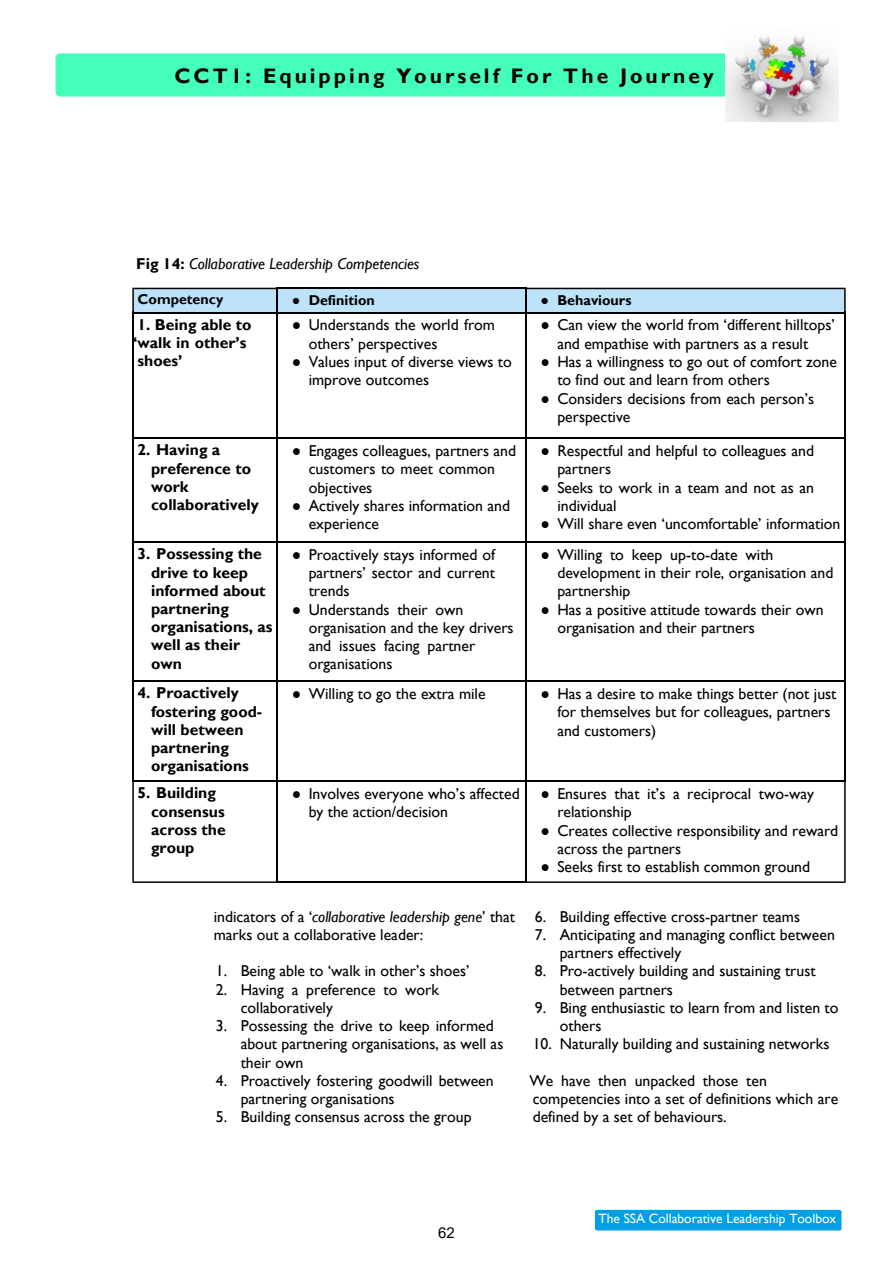
<style>
.page{position:relative;width:893px;height:1263px;background:#fff}
.page>*{position:absolute;margin:0;border:0;box-sizing:border-box;transform-origin:0 0}
.t1{font:700 21px "Gill Sans";letter-spacing:.145em;color:#000}
.t2{font:15.75px/18.3px "Gill Sans";color:#000}
.t3{font:700 15.75px/18.3px "Gill Sans";color:#000}
.t4{font:italic 15.75px "Gill Sans";color:#000}
.t5{font:15px "Arial";color:#000}
.t6{font:700 14.25px "Gill Sans";color:#000}
.t7{font:13.5px "Gill Sans";color:#fff}
.s1{font-weight:700;font-style:normal}
.s2{font-family:"Times New Roman"}
.s3{font-style:italic}
</style>
<div class="page">
<div style="left:56px;top:53px;width:783px;height:44px;background:#43ffba;border-radius:4px"></div>
<img style="left:726px;top:36px;width:113px;height:86px">
<div style="left:595px;top:1210px;width:246px;height:20px;background:#00a0e4;border-radius:2px"></div>
<div style="left:277px;top:288px;width:249px;height:25px;background:#bce3fa"></div>
<hr style="left:276px;top:288px;width:251px;height:1px;background:#000">
<hr style="left:276px;top:312px;width:251px;height:1px;background:#000">
<hr style="left:132px;top:437px;width:146px;height:2px;background:#000">
<hr style="left:276px;top:437px;width:251px;height:2px;background:#000">
<hr style="left:525px;top:437px;width:321px;height:2px;background:#000">
<hr style="left:132px;top:541px;width:146px;height:2px;background:#000">
<hr style="left:276px;top:541px;width:251px;height:2px;background:#000">
<hr style="left:525px;top:541px;width:321px;height:2px;background:#000">
<hr style="left:132px;top:680px;width:146px;height:2px;background:#000">
<hr style="left:276px;top:680px;width:251px;height:2px;background:#000">
<hr style="left:525px;top:680px;width:321px;height:2px;background:#000">
<hr style="left:276px;top:780px;width:251px;height:2px;background:#000">
<hr style="left:276px;top:881px;width:251px;height:2px;background:#000">
<svg style="left:132px;top:288px;width:144px;height:25px;background:#a9cce1"></svg>
<hr style="left:132px;top:312px;width:2px;height:127px;background:#000">
<hr style="left:132px;top:437px;width:2px;height:106px;background:#000">
<hr style="left:132px;top:541px;width:2px;height:141px;background:#000">
<hr style="left:132px;top:680px;width:2px;height:102px;background:#000">
<svg style="left:132px;top:780px;width:144px;height:103px"></svg>
<hr style="left:276px;top:288px;width:2px;height:25px;background:#000">
<hr style="left:276px;top:312px;width:2px;height:127px;background:#000">
<hr style="left:276px;top:437px;width:2px;height:106px;background:#000">
<hr style="left:276px;top:541px;width:2px;height:141px;background:#000">
<hr style="left:276px;top:680px;width:2px;height:102px;background:#000">
<hr style="left:276px;top:780px;width:2px;height:103px;background:#000">
<hr style="left:525px;top:312px;width:2px;height:127px;background:#000">
<hr style="left:525px;top:437px;width:2px;height:106px;background:#000">
<hr style="left:525px;top:541px;width:2px;height:141px;background:#000">
<hr style="left:525px;top:680px;width:2px;height:102px;background:#000">
<svg style="left:525px;top:288px;width:321px;height:25px;background:#a9cce1"></svg>
<hr style="left:844px;top:312px;width:2px;height:127px;background:#000">
<hr style="left:844px;top:437px;width:2px;height:106px;background:#000">
<hr style="left:844px;top:541px;width:2px;height:141px;background:#000">
<hr style="left:844px;top:680px;width:2px;height:102px;background:#000">
<svg style="left:525px;top:780px;width:321px;height:103px"></svg>
<h1 class="t1" style="left:174px;top:68px;width:541px">CCT1: Equipping Yourself For The Journey</h1>
<p class="t4" style="left:136px;top:259px;width:285px"><span class="s1">Fig 14:</span> Collaborative Leadership Competencies</p>
<p class="t6" style="left:138px;top:294px;width:87px">Competency</p>
<p class="t6" style="left:292px;top:295px;width:84px"><span class="s2">●</span> Definition</p>
<p class="t6" style="left:540px;top:295px;width:92px"><span class="s2">●</span> Behaviours</p>
<p class="t3" style="left:133px;top:317px;width:120px">1. Being able to ‘walk in other’s shoes’</p>
<p class="t2" style="left:309px;top:318px;width:188px;text-indent:-17px"><span class="s2">●</span> Understands the world from others’ perspectives</p>
<p class="t2" style="left:557px;top:318px;width:279px;text-indent:-17px"><span class="s2">●</span> Can view the world from ‘different hilltops’ and empathise with partners as a result</p>
<p class="t2" style="left:557px;top:354px;width:281px;text-indent:-17px"><span class="s2">●</span> Has a willingness to go out of comfort zone to find out and learn from others</p>
<p class="t2" style="left:557px;top:391px;width:258px;text-indent:-17px"><span class="s2">●</span> Considers decisions from each person’s perspective</p>
<p class="t2" style="left:309px;top:354px;width:205px;text-indent:-17px"><span class="s2">●</span> Values input of diverse views to improve outcomes</p>
<p class="t3" style="left:151px;top:443px;width:109px;text-indent:-14px">2. Having a preference to work collaboratively</p>
<p class="t2" style="left:309px;top:443px;width:209px;text-indent:-17px"><span class="s2">●</span> Engages colleagues, partners and customers to meet common objectives</p>
<p class="t2" style="left:309px;top:498px;width:203px;text-indent:-17px"><span class="s2">●</span> Actively shares information and experience</p>
<p class="t3" style="left:151px;top:546px;width:123px;text-indent:-14px">3. Possessing the drive to keep informed about partnering organisations, as well as their own</p>
<p class="t2" style="left:309px;top:547px;width:188px;text-align:justify;text-indent:-17px"><span class="s2">●</span> Proactively stays informed of partners’ sector and current trends</p>
<p class="t2" style="left:309px;top:602px;width:206px;text-indent:-17px"><span class="s2">●</span> Understands their own organisation and the key drivers and issues facing partner organisations</p>
<p class="t2" style="left:557px;top:443px;width:258px;text-indent:-17px"><span class="s2">●</span> Respectful and helpful to colleagues and partners</p>
<p class="t2" style="left:557px;top:480px;width:258px;text-indent:-17px"><span class="s2">●</span> Seeks to work in a team and not as an individual</p>
<p class="t2" style="left:540px;top:516px;width:301px"><span class="s2">●</span> Will share even ‘uncomfortable’ information</p>
<p class="t2" style="left:557px;top:547px;width:278px;text-indent:-17px"><span class="s2">●</span> Willing to keep up-to-date with development in their role, organisation and partnership</p>
<p class="t2" style="left:557px;top:602px;width:268px;text-indent:-17px"><span class="s2">●</span> Has a positive attitude towards their own organisation and their partners</p>
<p class="t3" style="left:151px;top:686px;width:113px;text-indent:-14px">4. Proactively fostering good&shy;will between partnering organisations</p>
<p class="t2" style="left:292px;top:686px;width:195px"><span class="s2">●</span> Willing to go the extra mile</p>
<p class="t2" style="left:557px;top:686px;width:281px;text-indent:-17px"><span class="s2">●</span> Has a desire to make things better (not just for themselves but for colleagues, partners and customers)</p>
<p class="t3" style="left:151px;top:786px;width:76px;text-indent:-14px">5. Building consensus across the group</p>
<p class="t2" style="left:309px;top:786px;width:213px;text-indent:-17px"><span class="s2">●</span> Involves everyone who’s affected by the action/decision</p>
<p class="t2" style="left:557px;top:786px;width:258px;text-indent:-17px"><span class="s2">●</span> Ensures that it’s a reciprocal two-way relationship</p>
<p class="t2" style="left:557px;top:823px;width:282px;text-indent:-17px"><span class="s2">●</span> Creates collective responsibility and reward across the partners</p>
<p class="t2" style="left:540px;top:859px;width:271px"><span class="s2">●</span> Seeks first to establish common ground</p>
<p class="t2" style="left:214px;top:909px;width:303px">indicators of a ‘<span class="s3">collaborative leadership gene</span>’ that marks out a collaborative leader:</p>
<p class="t2" style="left:216px;top:964px;width:255px">1. Being able to ‘walk in other’s shoes’</p>
<p class="t2" style="left:241px;top:982px;width:200px;text-indent:-25px">2. Having a preference to work collaboratively</p>
<p class="t2" style="left:241px;top:1018px;width:264px;text-indent:-25px">3. Possessing the drive to keep informed about partnering organisations, as well as their own</p>
<p class="t2" style="left:241px;top:1073px;width:255px;text-indent:-25px">4. Proactively fostering goodwill between partnering organisations</p>
<p class="t2" style="left:216px;top:1109px;width:257px">5. Building consensus across the group</p>
<p class="t2" style="left:535px;top:909px;width:267px">6. Building effective cross-partner teams</p>
<p class="t2" style="left:560px;top:927px;width:277px;text-indent:-25px">7. Anticipating and managing conflict between partners effectively</p>
<p class="t2" style="left:560px;top:964px;width:257px;text-indent:-25px">8. Pro-actively building and sustaining trust between partners</p>
<p class="t2" style="left:560px;top:1000px;width:280px;text-indent:-25px">9. Bing enthusiastic to learn from and listen to others</p>
<p class="t2" style="left:533px;top:1036px;width:298px">10. Naturally building and sustaining networks</p>
<p class="t2" style="left:529px;top:1073px;width:310px">We have then unpacked those ten competencies into a set of definitions which are defined by a set of behaviours.</p>
<p class="t5" style="left:438px;top:1227px;width:18px">62</p>
<p class="t7" style="left:598px;top:1214px;width:239px">The SSA Collaborative Leadership Toolbox</p>
</div>
